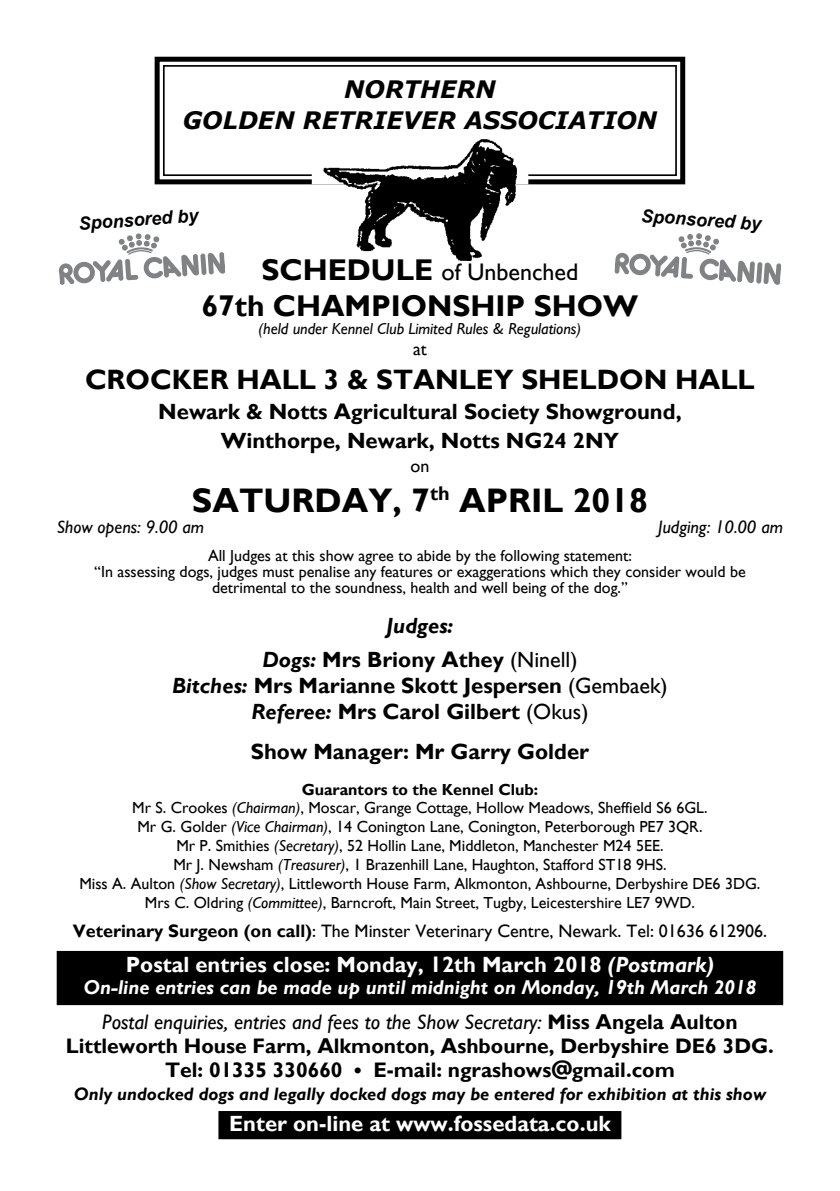
<style>
.page{position:relative;width:840px;height:1191px;background:#fff}
.page>*{position:absolute;margin:0;border:0;box-sizing:border-box;transform-origin:0 0}
.t1{font:700 34px "Gill Sans";color:#000}
.t2{font:700 30px "Gill Sans";color:#000}
.t3{font:700 28px "Gill Sans";color:#000}
.t4{font:italic 700 24px/31.6px "Verdana";color:#000;text-align:center}
.t5{font:24px "Gill Sans";color:#000}
.t6{font:700 22px/29.6px "Gill Sans";color:#000;text-align:center}
.t7{font:700 22px "Gill Sans";color:#fff}
.t8{font:700 21px/24.2px "Gill Sans";color:#000;text-align:center}
.t9{font:italic 700 20px "Gill Sans";color:#fff}
.t10{font:18px "Gill Sans";color:#000}
.t11{font:italic 700 18px "Gill Sans";color:#000}
.t12{font:italic 18px "Gill Sans";color:#000}
.t13{font:italic 700 18px "Arial";color:#000}
.t14{font:16px/18.8px "Gill Sans";color:#000;text-align:center}
.t15{font:italic 16px "Gill Sans";color:#000}
.s1{font-weight:700;font-size:30px}
.s2{font-style:italic}
.s3{font-weight:400}
.s4{font-weight:700}
.s5{font-weight:400;font-style:italic}
</style>
<div class="page">
<div style="left:219px;top:1112px;width:401px;height:26px;background:#000"></div>
<div style="left:218px;top:1111px;width:403px;height:28px;border:2px solid #000"></div>
<div style="left:58px;top:952px;width:723px;height:52px;background:#000"></div>
<div style="left:57px;top:951px;width:725px;height:54px;border:2px solid #000"></div>
<svg style="left:154px;top:56px;width:532px;height:129px"></svg>
<div style="left:163px;top:65px;width:513px;height:111px;border:2px solid #000"></div>
<div style="left:311px;top:164px;width:217px;height:20px;background:#fff"></div>
<img style="left:323px;top:139px;width:193px;height:122px">
<svg style="left:59px;top:233px;width:166px;height:52px"></svg>
<svg style="left:614px;top:233px;width:166px;height:52px"></svg>
<h3 class="t4" style="left:183px;top:73px;width:475px">NORTHERN<br>GOLDEN RETRIEVER ASSOCIATION</h3>
<p class="t13" style="left:78px;top:212px;width:122px;rotate:-4deg">Sponsored by</p>
<p class="t13" style="left:641px;top:204px;width:122px;rotate:4deg">Sponsored by</p>
<h3 class="t5" style="left:261px;top:257px;width:318px"><span class="s1">SCHEDULE</span> of Unbenched</h3>
<h2 class="t2" style="left:202px;top:288px;width:437px">67th CHAMPIONSHIP SHOW</h2>
<p class="t15" style="left:258px;top:319px;width:324px">(held under Kennel Club Limited Rules &amp; Regulations)</p>
<p class="t10" style="left:413px;top:339px;width:15px">at</p>
<h3 class="t3" style="left:85px;top:363px;width:671px">CROCKER HALL 3 &amp; STANLEY SHELDON HALL</h3>
<h3 class="t6" style="left:158px;top:396px;width:524px">Newark &amp; Notts Agricultural Society Showground,<br>Winthorpe, Newark, Notts NG24 2NY</h3>
<p class="t10" style="left:410px;top:455px;width:20px">on</p>
<h1 class="t1" style="left:192px;top:480px;width:457px">SATURDAY, 7<sup>th</sup> APRIL 2018</h1>
<p class="t12" style="left:57px;top:517px;width:149px">Show opens: 9.00 am</p>
<p class="t12" style="left:657px;top:517px;width:126px">Judging: 10.00 am</p>
<p class="t14" style="left:94px;top:547px;width:652px;line-height:16px">All Judges at this show agree to abide by the following statement:<br>“In assessing dogs, judges must penalise any features or exaggerations which they consider would be detrimental to the soundness, health and well being of the dog.”</p>
<h3 class="t6" style="left:262px;top:608px;width:316px;line-height:34.4px"><span class="s2">Judges:<br>Dogs:</span> Mrs Briony Athey <span class="s3">(Ninell)</span></h3>
<h3 class="t6" style="left:172px;top:672px;width:496px;line-height:25.8px"><span class="s2">Bitches:</span> Mrs Marianne Skott Jespersen <span class="s3">(Gembaek)<br></span><span class="s2">Referee:</span> Mrs Carol Gilbert <span class="s3">(Okus)</span></h3>
<h3 class="t6" style="left:251px;top:736px;width:339px">Show Manager: Mr Garry Golder</h3>
<p class="t14" style="left:79px;top:780px;width:682px"><span class="s4">Guarantors to the Kennel Club:<br></span>Mr S. Crookes <span class="s2">(Chairman)</span>, Moscar, Grange Cottage, Hollow Meadows, Sheffield S6 6GL.<br>Mr G. Golder <span class="s2">(Vice Chairman)</span>, 14 Conington Lane, Conington, Peterborough PE7 3QR.<br>Mr P. Smithies <span class="s2">(Secretary)</span>, 52 Hollin Lane, Middleton, Manchester M24 5EE.<br>Mr J. Newsham <span class="s2">(Treasurer)</span>, 1 Brazenhill Lane, Haughton, Stafford ST18 9HS.<br>Miss A. Aulton <span class="s2">(Show Secretary)</span>, Littleworth House Farm, Alkmonton, Ashbourne, Derbyshire DE6 3DG.<br>Mrs C. Oldring <span class="s2">(Committee)</span>, Barncroft, Main Street, Tugby, Leicestershire LE7 9WD.</p>
<p class="t10" style="left:73px;top:920px;width:695px"><span class="s4">Veterinary Surgeon (on call)</span>: The Minster Veterinary Centre, Newark. Tel: 01636 612906.</p>
<h3 class="t7" style="left:126px;top:951px;width:589px">Postal entries close: Monday, 12th March 2018 <span class="s2">(Postmark)</span></h3>
<p class="t9" style="left:83px;top:976px;width:674px">On-line entries can be made up until midnight on Monday, 19th March 2018</p>
<h3 class="t8" style="left:66px;top:1009px;width:709px"><span class="s5">Postal enquiries, entries and fees to the Show Secretary:</span> Miss Angela Aulton<br>Littleworth House Farm, Alkmonton, Ashbourne, Derbyshire DE6 3DG.<br>Tel: 01335 330660 • E-mail: ngrashows@gmail.com</h3>
<p class="t11" style="left:74px;top:1083px;width:693px">Only undocked dogs and legally docked dogs may be entered for exhibition at this show</p>
<h3 class="t7" style="left:229px;top:1110px;width:383px">Enter on-line at www.fossedata.co.uk</h3>
</div>
